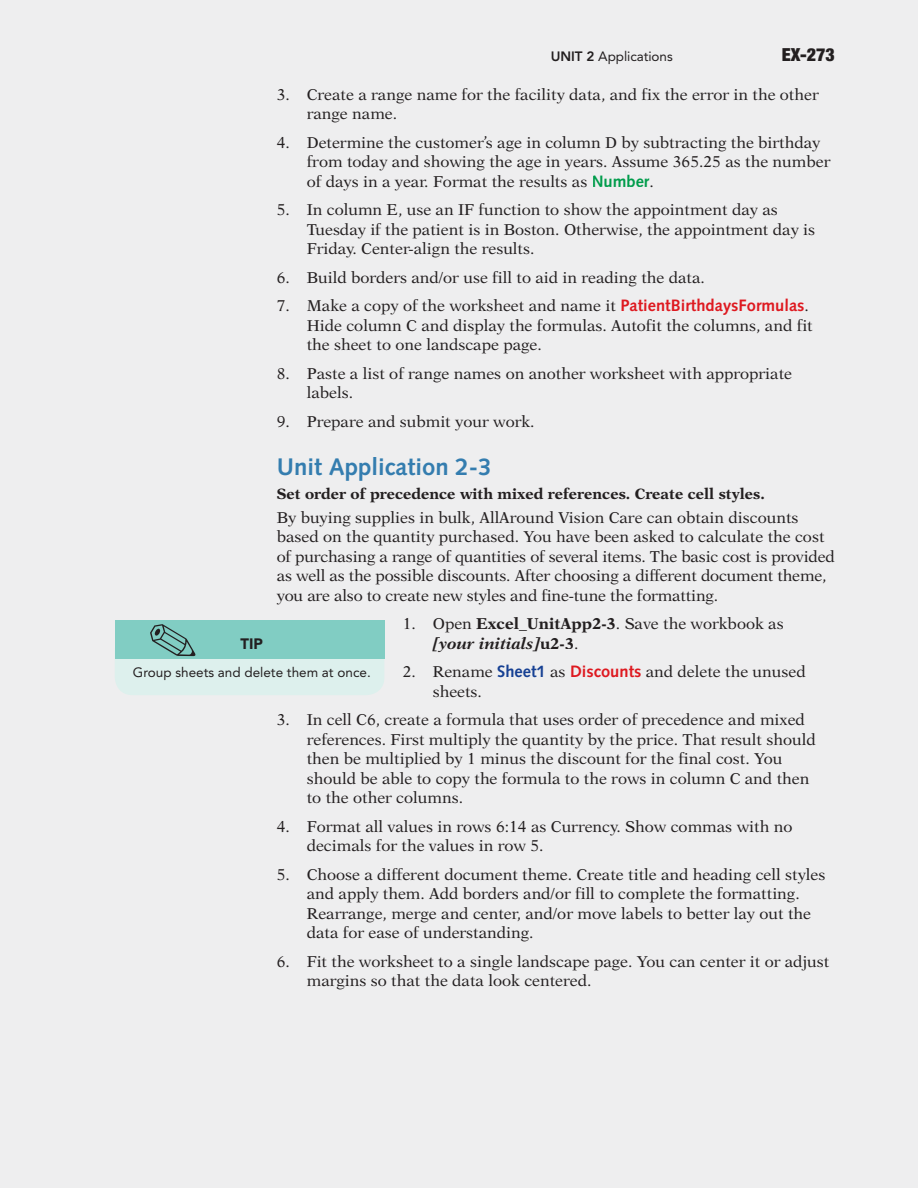
<style>
.page{position:relative;width:918px;height:1188px;background:#eeeeef}
.page>*{position:absolute;margin:0;border:0;box-sizing:border-box;transform-origin:0 0}
.t1{font:700 24px "Syntax LT Std";color:#347daf}
.t2{font:900 condensed 18px "Helvetica Neue LT Std";color:#231f20}
.t3{font:15.75px/19.5px "New Aster LT Std";color:#231f20}
.t4{font:700 15px "New Aster LT Std";color:#231f20}
.t5{font:900 15px "Avenir LT Std";color:#231f20}
.t6{font:13.5px "Avenir LT Std";color:#231f20}
.s1{font-weight:800}
.s2{font-family:"Syntax LT Std";font-weight:700;font-size:16.5px;color:#009c4b}
.s3{font-family:"Syntax LT Std";font-weight:700;font-size:16.5px;color:#de1920}
.s4{font-weight:700}
.s5{font-weight:700;font-style:italic}
.s6{font-family:"Syntax LT Std";font-weight:700;font-size:16.5px;color:#164093}
</style>
<div class="page">
<div style="left:115px;top:632px;width:269px;height:63px;background:#ddf0ed;border-radius:18px"></div>
<div style="left:115px;top:620px;width:269px;height:39px;background:#81cdc3"></div>
<svg style="left:150px;top:624px;width:45px;height:32px"></svg>
<p class="t6" style="left:551px;top:50px;width:124px"><span class="s1">UNIT 2</span> Applications</p>
<p class="t2" style="left:782px;top:48px;width:54px">EX-273</p>
<p class="t3" style="left:307px;top:86px;width:513px;text-indent:-30px">3. Create a range name for the facility data, and fix the error in the other range name.</p>
<p class="t3" style="left:307px;top:134px;width:525px;text-indent:-30px">4. Determine the customer’s age in column D by subtracting the birthday from today and showing the age in years. Assume 365.25 as the number of days in a year. Format the results as <span class="s2">Number</span>.</p>
<p class="t3" style="left:307px;top:201px;width:510px;text-indent:-30px">5. In column E, use an IF function to show the appointment day as<br>Tuesday if the patient is in Boston. Otherwise, the appointment day is<br>Friday. Center-align the results.</p>
<p class="t3" style="left:277px;top:269px;width:430px">6. Build borders and/or use fill to aid in reading the data.</p>
<p class="t3" style="left:307px;top:297px;width:508px;text-indent:-30px">7. Make a copy of the worksheet and name it <span class="s3">PatientBirthdaysFormulas</span>.<br>Hide column C and display the formulas. Autofit the columns, and fit the sheet to one landscape page.</p>
<p class="t3" style="left:307px;top:365px;width:487px;text-indent:-30px">8. Paste a list of range names on another worksheet with appropriate labels.</p>
<p class="t3" style="left:277px;top:413px;width:259px">9. Prepare and submit your work.</p>
<h1 class="t1" style="left:277px;top:456px;width:216px">Unit Application 2-3</h1>
<p class="t4" style="left:277px;top:487px;width:490px">Set order of precedence with mixed references. Create cell styles.</p>
<p class="t3" style="left:277px;top:509px;width:560px">By buying supplies in bulk, AllAround Vision Care can obtain discounts based on the quantity purchased. You have been asked to calculate the cost of purchasing a range of quantities of several items. The basic cost is provided as well as the possible discounts. After choosing a different document theme, you are also to create new styles and fine-tune the formatting.</p>
<p class="t3" style="left:433px;top:615px;width:352px;text-indent:-30px">1. Open <span class="s4">Excel_UnitApp2-3</span>. Save the workbook as <span class="s5">[your initials]</span><span class="s4">u2-3</span>.</p>
<p class="t3" style="left:433px;top:663px;width:374px;text-indent:-30px">2. Rename <span class="s6">Sheet1</span> as <span class="s3">Discounts</span> and delete the unused sheets.</p>
<p class="t3" style="left:307px;top:711px;width:511px;text-indent:-30px">3. In cell C6, create a formula that uses order of precedence and mixed references. First multiply the quantity by the price. That result should then be multiplied by 1 minus the discount for the final cost. You should be able to copy the formula to the rows in column C and then to the other columns.</p>
<p class="t3" style="left:307px;top:818px;width:487px;text-indent:-30px">4. Format all values in rows 6:14 as Currency. Show commas with no decimals for the values in row 5.</p>
<p class="t3" style="left:307px;top:866px;width:520px;text-indent:-30px">5. Choose a different document theme. Create title and heading cell styles and apply them. Add borders and/or fill to complete the formatting.<br>Rearrange, merge and center, and/or move labels to better lay out the data for ease of understanding.</p>
<p class="t3" style="left:307px;top:953px;width:524px;text-indent:-30px">6. Fit the worksheet to a single landscape page. You can center it or adjust margins so that the data look centered.</p>
<p class="t5" style="left:241px;top:637px;width:24px">TIP</p>
<p class="t6" style="left:133px;top:667px;width:239px">Group sheets and delete them at once.</p>
</div>
